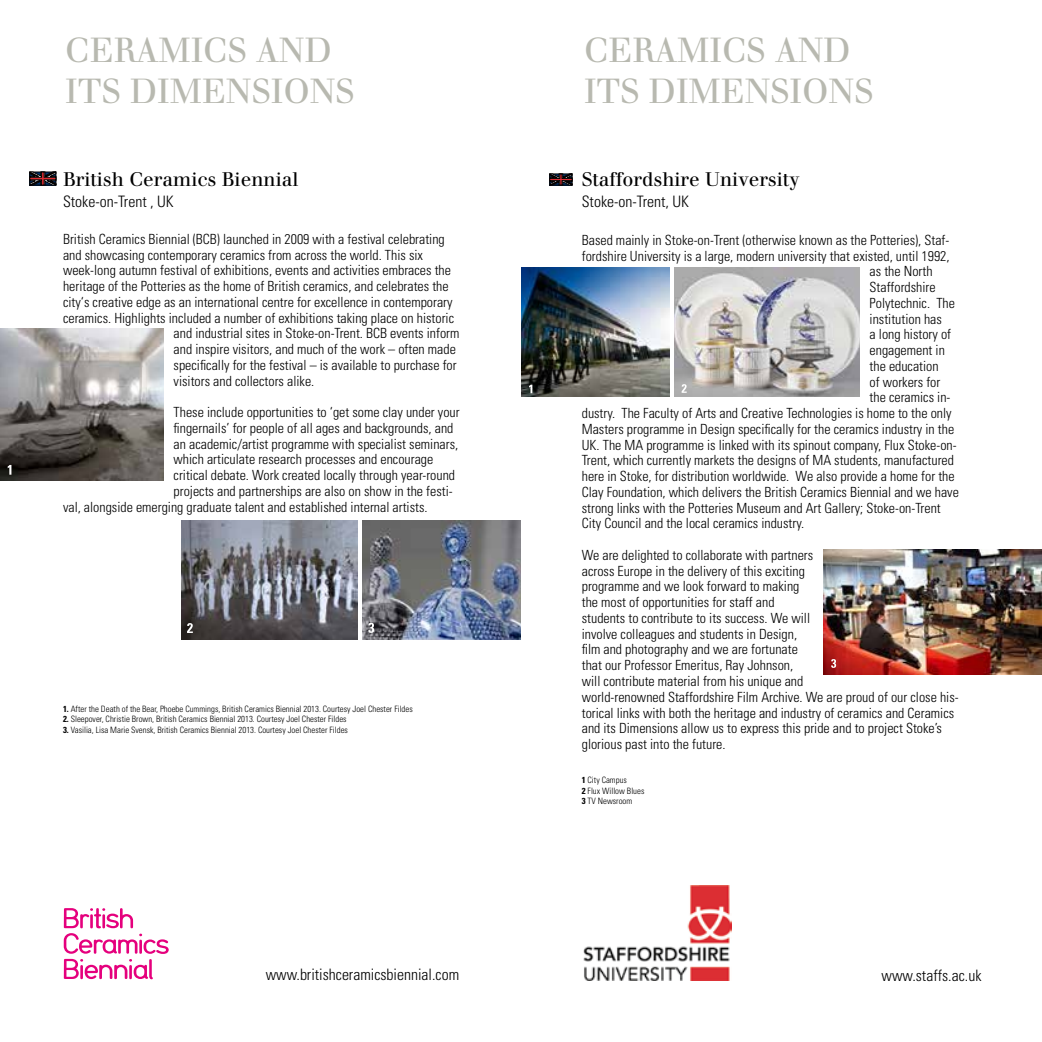
<style>
.page{position:relative;width:1042px;height:1042px;background:#fff}
.page>*{position:absolute;margin:0;border:0;box-sizing:border-box;transform-origin:0 0}
.t1{font:33.95px/40.8px "Walbaum";color:#b8b9b0}
.t2{font:19.25px "Walbaum";color:#000}
.t3{font:300 condensed 15.75px "Univers";color:#000}
.t4{font:300 condensed 14px/15.8px "Univers";color:#000}
.t5{font:300 condensed 8.75px/10.5px "Univers";color:#000}
.s1{font-weight:700}
</style>
<div class="page">
<svg style="left:30px;top:172px;width:26px;height:13px"></svg>
<img style="left:0;top:329px;width:164px;height:151px">
<img style="left:182px;top:520px;width:176px;height:119px">
<img style="left:363px;top:520px;width:158px;height:119px">
<svg style="left:64px;top:908px;width:105px;height:71px"></svg>
<svg style="left:8px;top:465px;width:3px;height:10px"></svg>
<svg style="left:187px;top:623px;width:6px;height:10px"></svg>
<svg style="left:368px;top:623px;width:6px;height:10px"></svg>
<svg style="left:550px;top:174px;width:22px;height:11px"></svg>
<img style="left:521px;top:268px;width:148px;height:128px">
<img style="left:823px;top:549px;width:219px;height:126px">
<img style="left:674px;top:268px;width:185px;height:128px">
<img style="left:583px;top:886px;width:148px;height:94px">
<svg style="left:681px;top:384px;width:6px;height:9px"></svg>
<svg style="left:831px;top:659px;width:5px;height:9px"></svg>
<svg style="left:529px;top:385px;width:3px;height:8px"></svg>
<h1 class="t1" style="left:65px;top:30px;width:291px">CERAMICS AND<br>ITS DIMENSIONS</h1>
<h1 class="t1" style="left:584px;top:30px;width:291px">CERAMICS AND<br>ITS DIMENSIONS</h1>
<h2 class="t2" style="left:63px;top:168px;width:237px">British Ceramics Biennial</h2>
<p class="t3" style="left:63px;top:192px;width:112px">Stoke-on-Trent , UK</p>
<h2 class="t2" style="left:582px;top:168px;width:219px">Staffordshire University</h2>
<p class="t3" style="left:582px;top:192px;width:109px">Stoke-on-Trent, UK</p>
<p class="t4" style="left:63px;top:231px;width:383px">British Ceramics Biennial (BCB) launched in 2009 with a festival celebrating</p>
<p class="t4" style="left:63px;top:247px;width:361px">and showcasing contemporary ceramics from across the world. This six</p>
<p class="t4" style="left:63px;top:263px;width:389px">week-long autumn festival of exhibitions, events and activities embraces the</p>
<p class="t4" style="left:63px;top:278px;width:387px">heritage of the Potteries as the home of British ceramics, and celebrates the</p>
<p class="t4" style="left:63px;top:294px;width:391px">city‘s creative edge as an international centre for excellence in contemporary</p>
<p class="t4" style="left:63px;top:310px;width:393px">ceramics. Highlights included a number of exhibitions taking place on historic</p>
<p class="t4" style="left:174px;top:326px;width:287px">and industrial sites in Stoke-on-Trent. BCB events inform</p>
<p class="t4" style="left:174px;top:341px;width:284px">and inspire visitors, and much of the work – often made</p>
<p class="t4" style="left:174px;top:357px;width:284px">specifically for the festival – is available to purchase for</p>
<p class="t4" style="left:174px;top:373px;width:142px">visitors and collectors alike.</p>
<p class="t4" style="left:174px;top:404px;width:288px">These include opportunities to ‘get some clay under your</p>
<p class="t4" style="left:174px;top:420px;width:281px">fingernails’ for people of all ages and backgrounds, and</p>
<p class="t4" style="left:174px;top:436px;width:286px">an academic/artist programme with specialist seminars,</p>
<p class="t4" style="left:174px;top:452px;width:261px">which articulate research processes and encourage</p>
<p class="t4" style="left:174px;top:467px;width:283px">critical debate. Work created locally through year-round</p>
<p class="t4" style="left:174px;top:483px;width:281px">projects and partnerships are also on show in the festi-</p>
<p class="t4" style="left:63px;top:499px;width:366px">val, alongside emerging graduate talent and established internal artists.</p>
<p class="t5" style="left:63px;top:703px;width:351px"><span class="s1">1.</span> After the Death of the Bear, Phoebe Cummings, British Ceramics Biennial 2013. Courtesy Joel Chester Fildes</p>
<p class="t5" style="left:63px;top:714px;width:285px"><span class="s1">2.</span> Sleepover, Christie Brown, British Ceramics Biennial 2013. Courtesy Joel Chester Fildes</p>
<p class="t5" style="left:63px;top:724px;width:286px"><span class="s1">3.</span> Vasilia, Lisa Marie Svensk, British Ceramics Biennial 2013. Courtesy Joel Chester Fildes</p>
<p class="t4" style="left:582px;top:232px;width:369px">Based mainly in Stoke-on-Trent (otherwise known as the Potteries), Staf-</p>
<p class="t4" style="left:582px;top:248px;width:369px">fordshire University is a large, modern university that existed, until 1992,</p>
<p class="t4" style="left:869px;top:264px;width:64px">as the North</p>
<p class="t4" style="left:869px;top:279px;width:68px">Staffordshire</p>
<p class="t4" style="left:869px;top:295px;width:87px">Polytechnic. The</p>
<p class="t4" style="left:869px;top:311px;width:74px">institution has</p>
<p class="t4" style="left:869px;top:327px;width:83px">a long history of</p>
<p class="t4" style="left:869px;top:342px;width:77px">engagement in</p>
<p class="t4" style="left:869px;top:358px;width:71px">the education</p>
<p class="t4" style="left:869px;top:374px;width:72px">of workers for</p>
<p class="t4" style="left:869px;top:390px;width:82px">the ceramics in-</p>
<p class="t4" style="left:582px;top:405px;width:371px">dustry. The Faculty of Arts and Creative Technologies is home to the only</p>
<p class="t4" style="left:582px;top:421px;width:374px">Masters programme in Design specifically for the ceramics industry in the</p>
<p class="t4" style="left:582px;top:437px;width:376px">UK. The MA programme is linked with its spinout company, Flux Stoke-on-</p>
<p class="t4" style="left:582px;top:453px;width:374px">Trent, which currently markets the designs of MA students, manufactured</p>
<p class="t4" style="left:582px;top:468px;width:374px">here in Stoke, for distribution worldwide. We also provide a home for the</p>
<p class="t4" style="left:582px;top:484px;width:379px">Clay Foundation, which delivers the British Ceramics Biennial and we have</p>
<p class="t4" style="left:582px;top:500px;width:360px">strong links with the Potteries Museum and Art Gallery; Stoke-on-Trent</p>
<p class="t4" style="left:582px;top:516px;width:224px">City Council and the local ceramics industry.</p>
<p class="t4" style="left:582px;top:547px;width:378px">We are delighted to collaborate with partners<br>across Europe in the delivery of this exciting<br>programme and we look forward to making<br>the most of opportunities for staff and<br>students to contribute to its success. We will<br>involve colleagues and students in Design,<br>film and photography and we are fortunate<br>that our Professor Emeritus, Ray Johnson,<br>will contribute material from his unique and<br>world-renowned Staffordshire Film Archive. We are proud of our close his&shy;torical links with both the heritage and industry of ceramics and Ceramics and its Dimensions allow us to express this pride and to project Stoke’s glorious past into the future.</p>
<p class="t5" style="left:582px;top:775px;width:64px"><span class="s1">1</span> City Campus<br><span class="s1">2</span> Flux Willow Blues<br><span class="s1">3</span> TV Newsroom</p>
<p class="t3" style="left:266px;top:965px;width:195px">www.britishceramicsbiennial.com</p>
<p class="t3" style="left:881px;top:966px;width:101px">www.staffs.ac.uk</p>
</div>
